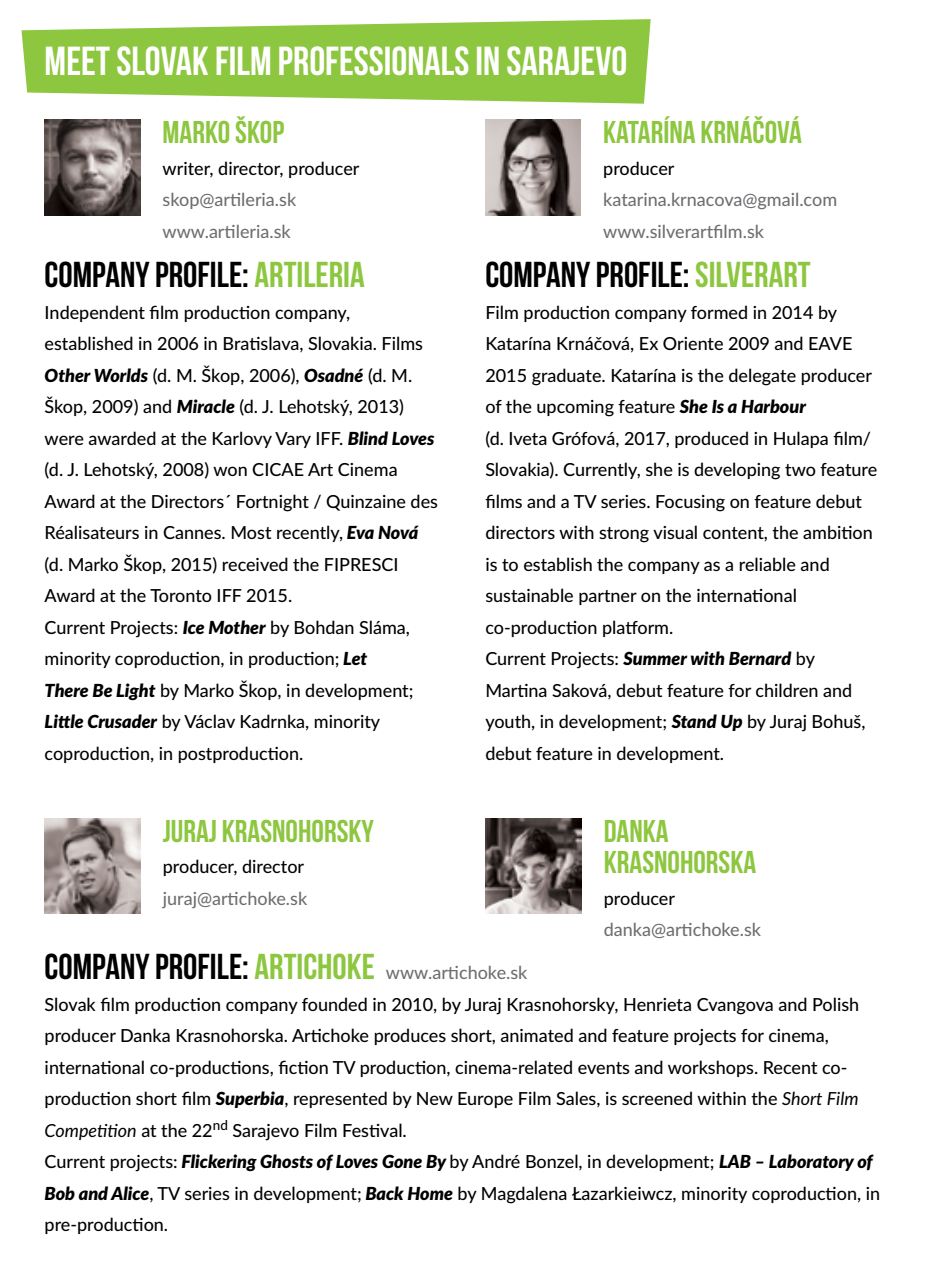
<style>
.page{position:relative;width:925px;height:1276px;background:#fff}
.page>*{position:absolute;margin:0;border:0;box-sizing:border-box;transform-origin:0 0}
.t1{font:700 40.5px "Bebas Neue";color:#fff}
.t2{font:700 36px "Bebas Neue";color:#000}
.t3{font:700 31.5px/31.5px "Bebas Neue";color:#8dc63f}
.t4{font:500 18px/31.5px "Lato";color:#000}
.t5{font:500 18px/31.5px "Lato";color:#6d6e71}
.s1{color:#8dc63f}
.s2{font-weight:900;font-style:italic}
.s3{font-weight:400;font-style:italic}
</style>
<div class="page">
<svg style="left:22px;top:19px;width:629px;height:85px;fill:#8dc63f"></svg>
<img style="left:45px;top:120px;width:95px;height:95px">
<img style="left:485px;top:120px;width:96px;height:95px">
<img style="left:45px;top:818px;width:95px;height:95px">
<img style="left:486px;top:818px;width:95px;height:95px">
<h1 class="t1" style="left:45px;top:39px;width:584px">MEET SLOVAK FILM PROFESSIONALS IN SARAJEVO</h1>
<h3 class="t3" style="left:163px;top:116px;width:123px">MARKO ŠKOP</h3>
<p class="t4" style="left:163px;top:152px;width:198px">writer, director, producer</p>
<p class="t5" style="left:163px;top:183px;width:135px">skop@artileria.sk www.artileria.sk</p>
<h2 class="t2" style="left:45px;top:255px;width:322px">COMPANY PROFILE: <span class="s1">ARTILERIA</span></h2>
<p class="t4" style="left:45px;top:296px;width:395px">Independent film production company, established in 2006 in Bratislava, Slovakia. Films <span class="s2">Other Worlds</span> (d. M. Škop, 2006), <span class="s2">Osadné</span> (d. M.<br>Škop, 2009) and <span class="s2">Miracle</span> (d. J. Lehotský, 2013) were awarded at the Karlovy Vary IFF. <span class="s2">Blind Loves </span>(d. J. Lehotský, 2008) won CICAE Art Cinema Award at the Directors´ Fortnight / Quinzaine des Réalisateurs in Cannes. Most recently, <span class="s2">Eva Nová </span>(d. Marko Škop, 2015) received the FIPRESCI Award at the Toronto IFF 2015.<br>Current Projects: <span class="s2">Ice Mother</span> by Bohdan Sláma, minority coproduction, in production; <span class="s2">Let<br>There Be Light</span> by Marko Škop, in development; <span class="s2">Little Crusader</span> by Václav Kadrnka, minority coproduction, in postproduction.</p>
<h3 class="t3" style="left:163px;top:814px;width:213px">JURAJ KRASNOHORSKY</h3>
<p class="t4" style="left:163px;top:850px;width:143px">producer, director</p>
<p class="t5" style="left:163px;top:881px;width:146px">juraj@artichoke.sk</p>
<h3 class="t3" style="left:603px;top:116px;width:200px">KATARÍNA KRNÁČOVÁ</h3>
<p class="t4" style="left:603px;top:152px;width:73px">producer</p>
<p class="t5" style="left:603px;top:183px;width:235px">katarina.krnacova@gmail.com www.silverartfilm.sk</p>
<h2 class="t2" style="left:485px;top:255px;width:327px">COMPANY PROFILE: <span class="s1">SILVERART</span></h2>
<p class="t4" style="left:485px;top:296px;width:393px">Film production company formed in 2014 by Katarína Krnáčová, Ex Oriente 2009 and EAVE 2015 graduate. Katarína is the delegate producer of the upcoming feature <span class="s2">She Is a Harbour<br></span>(d. Iveta Grófová, 2017, produced in Hulapa film/ Slovakia). Currently, she is developing two feature films and a TV series. Focusing on feature debut directors with strong visual content, the ambition is to establish the company as a reliable and sustainable partner on the international co-production platform.<br>Current Projects: <span class="s2">Summer with Bernard</span> by Martina Saková, debut feature for children and youth, in development; <span class="s2">Stand Up</span> by Juraj Bohuš, debut feature in development.</p>
<h3 class="t3" style="left:604px;top:814px;width:154px">DANKA<br>KRASNOHORSKA</h3>
<p class="t4" style="left:604px;top:881px;width:73px">producer</p>
<p class="t5" style="left:604px;top:913px;width:159px">danka@artichoke.sk</p>
<h2 class="t2" style="left:45px;top:947px;width:332px">COMPANY PROFILE: <span class="s1">ARTICHOKE</span></h2>
<p class="t4" style="left:45px;top:987px;width:837px">Slovak film production company founded in 2010, by Juraj Krasnohorsky, Henrieta Cvangova and Polish producer Danka Krasnohorska. Artichoke produces short, animated and feature projects for cinema, international co-productions, fiction TV production, cinema-related events and workshops. Recent co&shy;production short film <span class="s2">Superbia</span>, represented by New Europe Film Sales, is screened within the <span class="s3">Short Film Competition</span> at the 22<sup>nd</sup> Sarajevo Film Festival.<br>Current projects: <span class="s2">Flickering Ghosts of Loves Gone By</span> by André Bonzel, in development; <span class="s2">LAB – Laboratory of Bob and Alice</span>, TV series in development; <span class="s2">Back Home</span> by Magdalena Łazarkieiwcz, minority coproduction, in pre-production.</p>
<p class="t5" style="left:386px;top:956px;width:143px">www.artichoke.sk</p>
</div>
